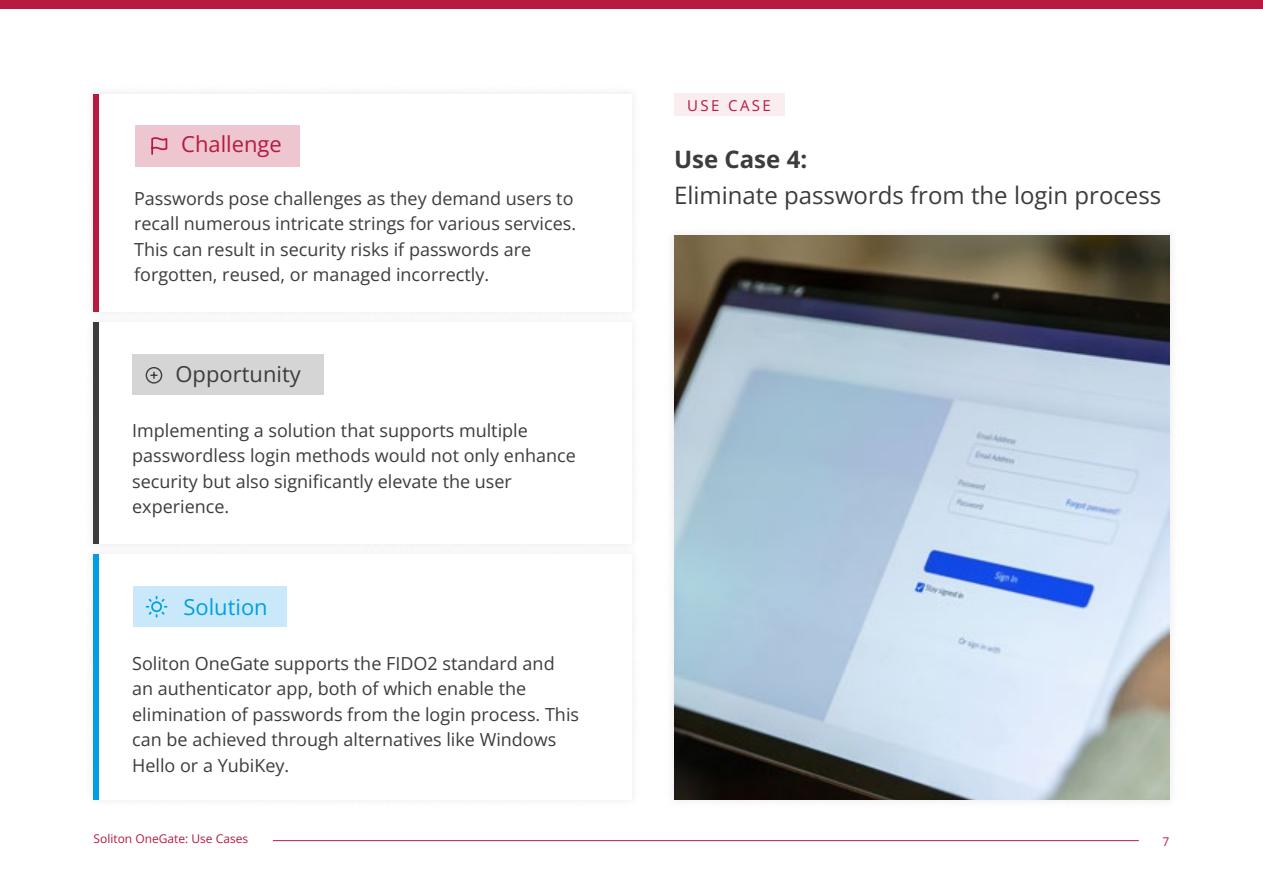
<style>
.page{position:relative;width:1263px;height:893px;background:#fff}
.page>*{position:absolute;margin:0;border:0;box-sizing:border-box;transform-origin:0 0}
.t1{font:24px "Open Sans";color:#3c3c3b}
.t2{font:700 24px "Open Sans";color:#3c3c3b}
.t3{font:21.9px "Open Sans";color:#3c3c3b}
.t4{font:21.9px "Open Sans";color:#b8193f}
.t5{font:21.9px "Open Sans";color:#009fe3}
.t6{font:18px/25.5px "Open Sans";color:#3c3c3b}
.t7{font:15px "Open Sans";letter-spacing:.16em;color:#b8193f}
.t8{font:12px "Open Sans";color:#b8193f}
</style>
<div class="page">
<hr style="left:273px;top:840px;width:866px;height:1px;background:#b8193f">
<div style="left:0;top:0;width:1263px;height:8px;background:#b8193f"></div>
<div style="left:84px;top:84px;width:557px;height:237px;background:#fbfbfb"></div>
<div style="left:94px;top:94px;width:537px;height:217px;background:#fff"></div>
<div style="left:84px;top:313px;width:557px;height:241px;background:#f8f8f8"></div>
<div style="left:94px;top:322px;width:537px;height:222px;background:#fff"></div>
<div style="left:94px;top:94px;width:5px;height:217px;background:#b8193f"></div>
<div style="left:94px;top:322px;width:5px;height:222px;background:#3c3c3b"></div>
<div style="left:94px;top:554px;width:5px;height:245px;background:#009fe3"></div>
<div style="left:664px;top:226px;width:515px;height:583px;background:#fafafa"></div>
<img style="left:674px;top:235px;width:495px;height:564px">
<div style="left:135px;top:125px;width:165px;height:42px;background:#edc6cf"></div>
<svg style="left:151px;top:137px;width:17px;height:18px"></svg>
<div style="left:132px;top:354px;width:192px;height:41px;background:#d5d5d5"></div>
<svg style="left:145px;top:367px;width:18px;height:17px"></svg>
<div style="left:133px;top:586px;width:153px;height:41px;background:#c9e9fb"></div>
<svg style="left:145px;top:596px;width:23px;height:22px"></svg>
<div style="left:674px;top:94px;width:110px;height:22px;background:#f9edf0"></div>
<p class="t4" style="left:181px;top:130px;width:102px">Challenge</p>
<p class="t6" style="left:134px;top:185px;width:443px">Passwords pose challenges as they demand users to recall numerous intricate strings for various services.<br>This can result in security risks if passwords are forgotten, reused, or managed incorrectly.</p>
<p class="t3" style="left:176px;top:359px;width:127px">Opportunity</p>
<p class="t6" style="left:132px;top:417px;width:445px">Implementing a solution that supports multiple passwordless login methods would not only enhance security but also significantly elevate the user experience.</p>
<p class="t5" style="left:183px;top:592px;width:86px">Solution</p>
<p class="t6" style="left:132px;top:650px;width:448px">Soliton OneGate supports the FIDO2 standard and an authenticator app, both of which enable the elimination of passwords from the login process. This can be achieved through alternatives like Windows Hello or a YubiKey.</p>
<p class="t7" style="left:687px;top:95px;width:85px">USE CASE</p>
<h1 class="t2" style="left:674px;top:142px;width:135px">Use Case 4:</h1>
<h1 class="t1" style="left:674px;top:178px;width:489px">Eliminate passwords from the login process</h1>
<p class="t8" style="left:94px;top:831px;width:156px">Soliton OneGate: Use Cases</p>
<p class="t8" style="left:1162px;top:834px;width:8px">7</p>
</div>
